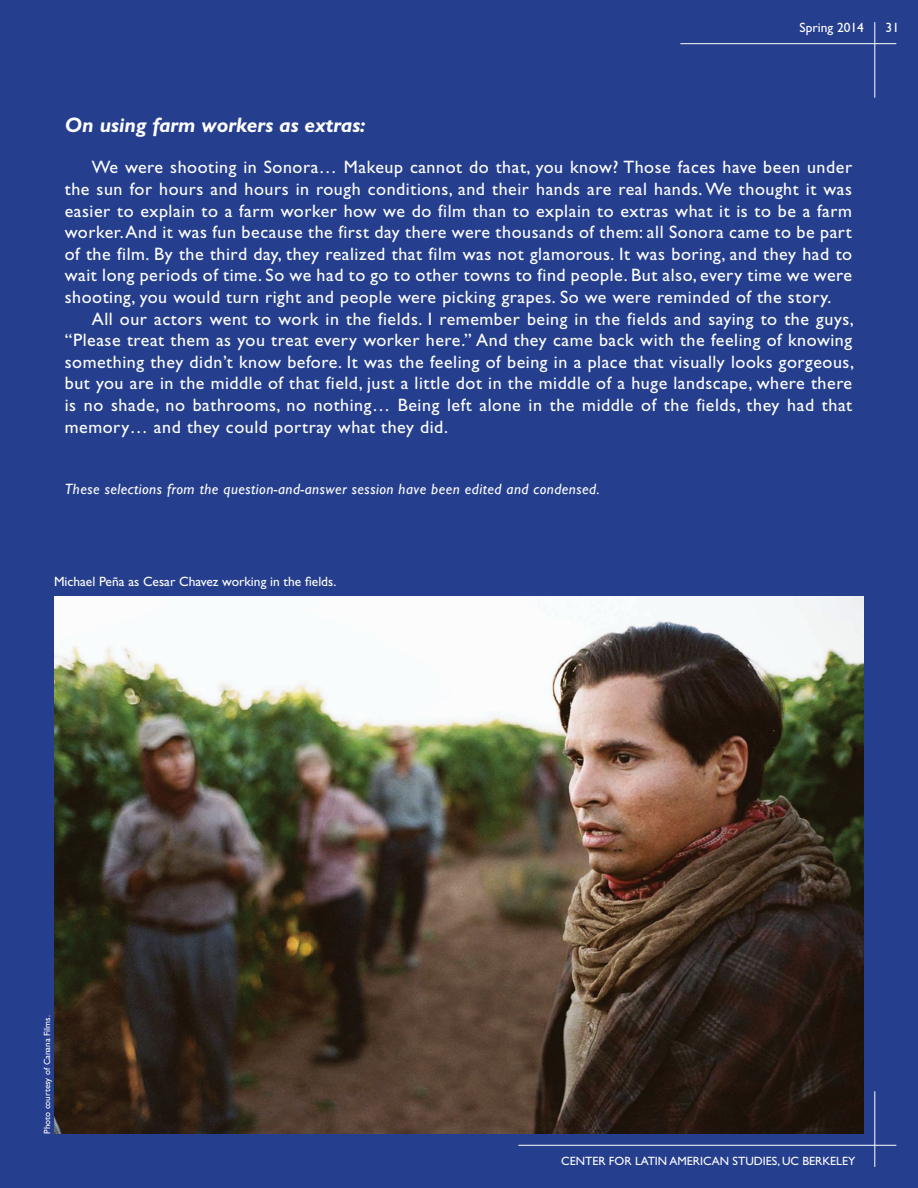
<style>
.page{position:relative;width:918px;height:1188px;background:#253f8e}
.page>*{position:absolute;margin:0;border:0;box-sizing:border-box;transform-origin:0 0}
.Inset_Box_Text{font:italic 700 21px "Gill Sans";color:#fff}
.Inset_Box_Text-2{font:18px/21.6px "Gill Sans";letter-spacing:.03em;color:#fff;text-align:justify}
.Inset_Box_Text-3{font:italic 15px "Gill Sans";letter-spacing:.03em;color:#fff}
.t1{font:13.5px "Gill Sans";color:#fff}
.t2{font:12px "Gill Sans";color:#fff}
.Credit{font:9px "Gill Sans";color:#fff}
</style>
<div class="page">
<hr style="left:518px;top:1145px;width:378px;height:1px;background:#fff">
<hr style="left:874px;top:1091px;width:1px;height:76px;background:#fff">
<hr style="left:680px;top:43px;width:216px;height:1px;background:#fff">
<hr style="left:874px;top:22px;width:1px;height:76px;background:#fff">
<img style="left:54px;top:597px;width:810px;height:537px">
<p class="t1" style="left:799px;top:20px;width:66px">Spring 2014</p>
<p class="t1" style="left:886px;top:20px;width:15px">31</p>
<p class="Inset_Box_Text" style="left:65px;top:113px;width:302px">On using farm workers as extras:</p>
<p class="Inset_Box_Text-2" style="left:65px;top:157px;width:789px;text-indent:27px">We were shooting in Sonora… Makeup cannot do that, you know? Those faces have been under the sun for hours and hours in rough conditions, and their hands are real hands. We thought it was easier to explain to a farm worker how we do film than to explain to extras what it is to be a farm worker. And it was fun because the first day there were thousands of them: all Sonora came to be part of the film. By the third day, they realized that film was not glamorous. It was boring, and they had to wait long periods of time. So we had to go to other towns to find people. But also, every time we were shooting, you would turn right and people were picking grapes. So we were reminded of the story.</p>
<p class="Inset_Box_Text-2" style="left:65px;top:308px;width:791px;text-indent:27px">All our actors went to work in the fields. I remember being in the fields and saying to the guys, “Please treat them as you treat every worker here.” And they came back with the feeling of knowing something they didn’t know before. It was the feeling of being in a place that visually looks gorgeous, but you are in the middle of that field, just a little dot in the middle of a huge landscape, where there is no shade, no bathrooms, no nothing… Being left alone in the middle of the fields, they had that memory… and they could portray what they did.</p>
<p class="Inset_Box_Text-3" style="left:65px;top:480px;width:536px">These selections from the question-and-answer session have been edited and condensed.</p>
<p class="t1" style="left:54px;top:574px;width:284px">Michael Peña as Cesar Chavez working in the fields.</p>
<p class="Credit" style="left:42px;top:1134px;width:120px;rotate:-90deg">Photo courtesy of Canana Films.</p>
<p class="t2" style="left:561px;top:1154px;width:296px">CENTER FOR LATIN AMERICAN STUDIES, UC BERKELEY</p>
</div>
